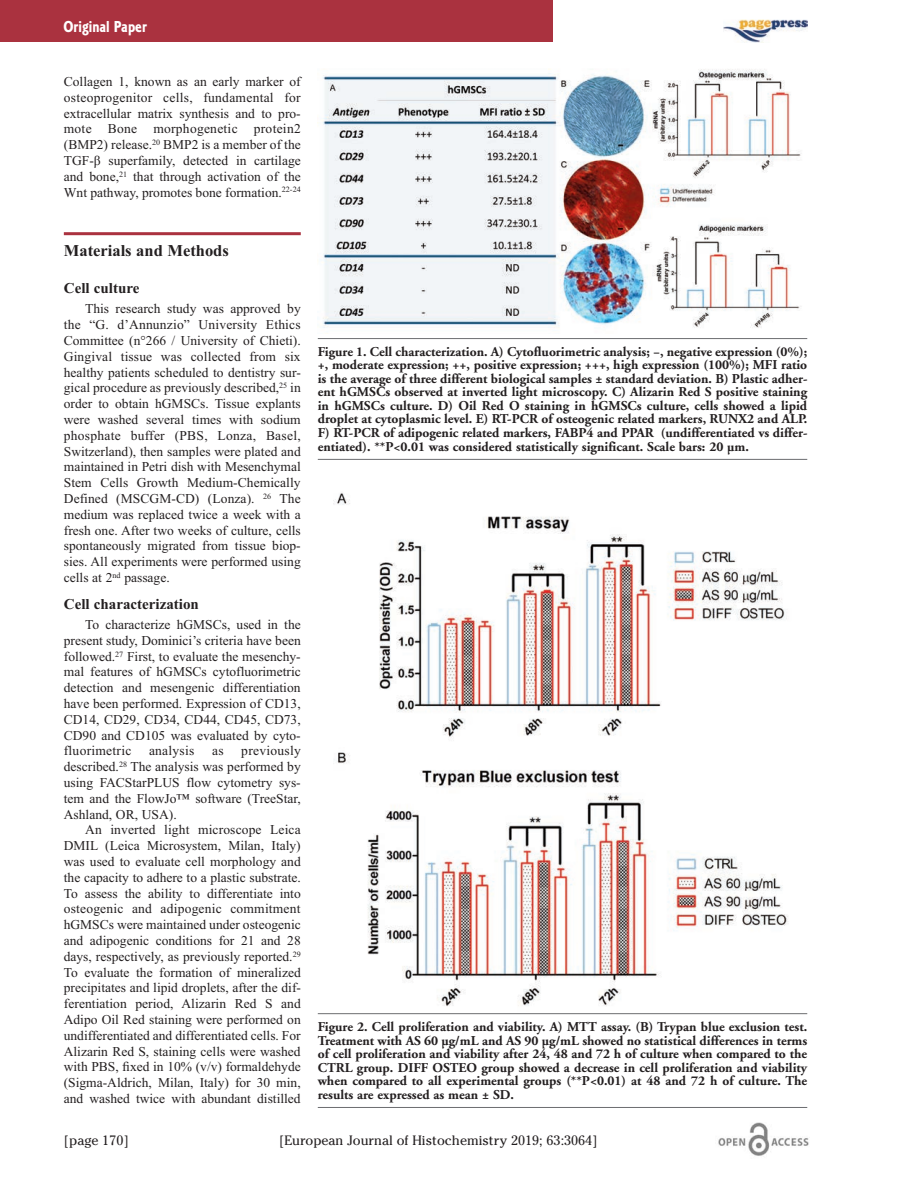
<style>
.page{position:relative;width:897px;height:1192px;background:#fff}
.page>*{position:absolute;margin:0;border:0;box-sizing:border-box;transform-origin:0 0}
.t1{font:700 16.5px "Times New Roman";color:#231f20}
.t2{font:16.5px "Corinthian Bold Condensed Plain";color:#fff}
.t3{font:700 15px "Times New Roman";color:#231f20}
.t4{font:13.5px/15.8px "Times New Roman";color:#231f20;text-align:justify}
.t5{font:700 13.5px/13.5px "Adobe Garamond";color:#231f20;text-align:justify}
.t6{font:13.5px "Cheltenham";color:#231f20}
.t7{font:13.5px "Times New Roman";letter-spacing:.02em;color:#231f20}
</style>
<div class="page">
<div style="left:0;top:0;width:553px;height:42px;background:#aa323f"></div>
<hr style="left:64px;top:232px;width:236px;height:3px;background:#aa323f">
<img style="left:718px;top:1123px;width:90px;height:33px">
<img style="left:723px;top:19px;width:84px;height:24px">
<hr style="left:317px;top:338px;width:489px;height:1px;background:#6c6d70">
<hr style="left:317px;top:459px;width:489px;height:1px;background:#6c6d70">
<img style="left:317px;top:69px;width:484px;height:265px">
<hr style="left:317px;top:1013px;width:489px;height:1px;background:#6c6d70">
<hr style="left:317px;top:1107px;width:489px;height:1px;background:#6c6d70">
<img style="left:333px;top:493px;width:455px;height:513px">
<p class="t2" style="left:63px;top:21px;width:85px">Original Paper</p>
<p class="t4" style="left:64px;top:73px;width:238px">Collagen 1, known as an early marker of osteoprogenitor cells, fundamental for extracellular matrix synthesis and to pro&shy;mote Bone morphogenetic protein2 (BMP2) release.<sup>20</sup> BMP2 is a member of the TGF-β superfamily, detected in cartilage and bone,<sup>21</sup> that through activation of the Wnt pathway, promotes bone formation.<sup>22-24</sup></p>
<p class="t1" style="left:64px;top:241px;width:166px">Materials and Methods</p>
<p class="t3" style="left:64px;top:279px;width:77px">Cell culture</p>
<p class="t4" style="left:64px;top:301px;width:238px;text-indent:21px">This research study was approved by the “G. d’Annunzio” University Ethics Committee (n°266 / University of Chieti).<br>Gingival tissue was collected from six healthy patients scheduled to dentistry sur&shy;gical procedure as previously described,<sup>25</sup> in order to obtain hGMSCs. Tissue explants were washed several times with sodium phosphate buffer (PBS, Lonza, Basel, Switzerland), then samples were plated and maintained in Petri dish with Mesenchymal Stem Cells Growth Medium-Chemically Defined (MSCGM-CD) (Lonza). <sup>26</sup> The medium was replaced twice a week with a fresh one. After two weeks of culture, cells spontaneously migrated from tissue biop&shy;sies. All experiments were performed using cells at 2<sup>nd</sup> passage.</p>
<p class="t3" style="left:64px;top:595px;width:136px">Cell characterization</p>
<p class="t4" style="left:64px;top:616px;width:238px;text-indent:21px">To characterize hGMSCs, used in the present study, Dominici’s criteria have been followed.<sup>27</sup> First, to evaluate the mesenchy&shy;mal features of hGMSCs cytofluorimetric detection and mesengenic differentiation have been performed. Expression of CD13, CD14, CD29, CD34, CD44, CD45, CD73, CD90 and CD105 was evaluated by cyto&shy;fluorimetric</p>
<p class="t4" style="left:64px;top:743px;width:238px;text-indent:177px">previously described.<sup>28</sup> The analysis was performed by using FACStarPLUS flow cytometry sys&shy;tem and the FlowJo™ software (TreeStar, Ashland, OR, USA).</p>
<p class="t4" style="left:64px;top:822px;width:239px;text-indent:21px">An inverted light microscope Leica DMIL (Leica Microsystem, Milan, Italy) was used to evaluate cell morphology and the capacity to adhere to a plastic substrate.<br>To assess the ability to differentiate into osteogenic and adipogenic commitment hGMSCs were maintained under osteogenic and adipogenic conditions for 21 and 28 days, respectively, as previously reported.<sup>29<br></sup>To evaluate the formation of mineralized precipitates and lipid droplets, after the dif&shy;ferentiation period, Alizarin Red S and Adipo Oil Red staining were performed on undifferentiated and differentiated cells. For Alizarin Red S, staining cells were washed with PBS, fixed in 10% (v/v) formaldehyde (Sigma-Aldrich, Milan, Italy) for 30 min, and washed twice with abundant distilled</p>
<p class="t7" style="left:149px;top:743px;width:47px">analysis</p>
<p class="t4" style="left:212px;top:743px;width:13px">as</p>
<p class="t5" style="left:317px;top:346px;width:491px">Figure 1. Cell characterization. A) Cytofluorimetric analysis; −, negative expression (0%); +, moderate expression; ++, positive expression; +++, high expression (100%); MFI ratio is the average of three different biological samples ± standard deviation. B) Plastic adher&shy;ent hGMSCs observed at inverted light microscopy. C) Alizarin Red S positive staining in hGMSCs culture. D) Oil Red O staining in hGMSCs culture, cells showed a lipid droplet at cytoplasmic level. E) RT-PCR of osteogenic related markers, RUNX2 and ALP.<br>F) RT-PCR of adipogenic related markers, FABP4 and PPAR (undifferentiated vs differ&shy;entiated). **P&lt;0.01 was considered statistically significant. Scale bars: 20 µm.</p>
<p class="t5" style="left:317px;top:1021px;width:491px">Figure 2. Cell proliferation and viability. A) MTT assay. (B) Trypan blue exclusion test.<br>Treatment with AS 60 µg/mL and AS 90 µg/mL showed no statistical differences in terms of cell proliferation and viability after 24, 48 and 72 h of culture when compared to the CTRL group. DIFF OSTEO group showed a decrease in cell proliferation and viability when compared to all experimental groups (**P&lt;0.01) at 48 and 72 h of culture. The results are expressed as mean ± SD.</p>
<p class="t6" style="left:64px;top:1132px;width:66px">[page 170]</p>
<p class="t6" style="left:279px;top:1132px;width:320px">[European Journal of Histochemistry 2019; 63:3064]</p>
</div>
